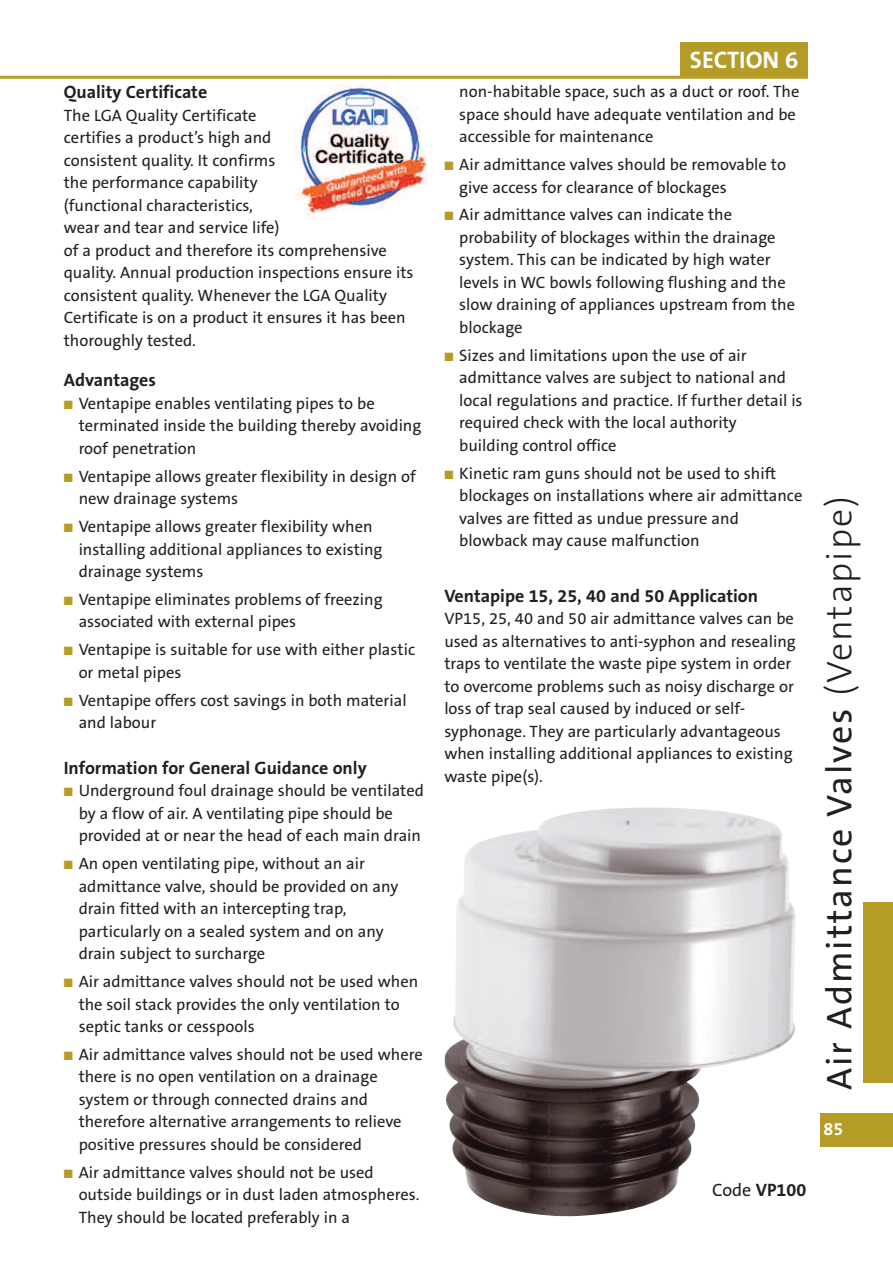
<style>
.page{position:relative;width:893px;height:1263px;background:#fff}
.page>*{position:absolute;margin:0;border:0;box-sizing:border-box;transform-origin:0 0}
.t1{font:36px "The Sans B5 Plain";letter-spacing:.055em;color:#231f20}
.t2{font:700 24px "The Sans B7";color:#fff}
.t3{font:700 18px "The Sans B7";color:#231f20}
.t4{font:700 18px "The Sans B7";color:#fff}
.t5{font:16.5px/22.5px "The Sans B5 Plain";color:#231f20}
.s1{color:#b59c26}
.s2{font-family:"The Sans B3";font-weight:300}
.s3{font-family:"The Sans B5 Plain";font-weight:400}
</style>
<div class="page">
<img style="left:444px;top:807px;width:352px;height:409px">
<hr style="left:0;top:76px;width:808px;height:3px;background:#b59c26">
<div style="left:680px;top:43px;width:128px;height:33px;background:#b59c26"></div>
<div style="left:821px;top:1113px;width:72px;height:34px;background:#b59c26"></div>
<div style="left:863px;top:902px;width:30px;height:180px;background:#b59c26"></div>
<img style="left:293px;top:84px;width:135px;height:134px">
<p class="t3" style="left:64px;top:83px;width:145px">Quality Certificate</p>
<p class="t5" style="left:64px;top:105px;width:351px">The LGA Quality Certificate<br>certifies a product’s high and<br>consistent quality. It confirms<br>the performance capability<br>(functional characteristics,<br>wear and tear and service life)<br>of a product and therefore its comprehensive quality. Annual production inspections ensure its consistent quality. Whenever the LGA Quality Certificate is on a product it ensures it has been thoroughly tested.</p>
<p class="t3" style="left:64px;top:371px;width:94px">Advantages</p>
<p class="t5" style="left:79px;top:393px;width:344px;text-indent:-15px"><span class="s1">■</span> Ventapipe enables ventilating pipes to be terminated inside the building thereby avoiding roof penetration</p>
<p class="t5" style="left:79px;top:465px;width:339px;text-indent:-15px"><span class="s1">■</span> Ventapipe allows greater flexibility in design of new drainage systems</p>
<p class="t5" style="left:79px;top:516px;width:305px;text-indent:-15px"><span class="s1">■</span> Ventapipe allows greater flexibility when installing additional appliances to existing drainage systems</p>
<p class="t5" style="left:79px;top:589px;width:305px;text-indent:-15px"><span class="s1">■</span> Ventapipe eliminates problems of freezing associated with external pipes</p>
<p class="t5" style="left:79px;top:639px;width:338px;text-indent:-15px"><span class="s1">■</span> Ventapipe is suitable for use with either plastic or metal pipes</p>
<p class="t5" style="left:79px;top:689px;width:329px;text-indent:-15px"><span class="s1">■</span> Ventapipe offers cost savings in both material and labour</p>
<p class="t3" style="left:64px;top:758px;width:304px">Information for General Guidance only</p>
<p class="t5" style="left:79px;top:780px;width:347px;text-indent:-15px"><span class="s1">■</span> Underground foul drainage should be ventilated by a flow of air. A ventilating pipe should be provided at or near the head of each main drain</p>
<p class="t5" style="left:79px;top:853px;width:321px;text-indent:-15px"><span class="s1">■</span> An open ventilating pipe, without an air admittance valve, should be provided on any drain fitted with an intercepting trap, particularly on a sealed system and on any drain subject to surcharge</p>
<p class="t5" style="left:79px;top:971px;width:341px;text-indent:-15px"><span class="s1">■</span> Air admittance valves should not be used when the soil stack provides the only ventilation to septic tanks or cesspools</p>
<p class="t5" style="left:79px;top:1043px;width:346px;text-indent:-15px"><span class="s1">■</span> Air admittance valves should not be used where there is no open ventilation on a drainage system or through connected drains and therefore alternative arrangements to relieve positive pressures should be considered</p>
<p class="t5" style="left:79px;top:1161px;width:342px;text-indent:-15px"><span class="s1">■</span> Air admittance valves should not be used outside buildings or in dust laden atmospheres.<br>They should be located preferably in a</p>
<h2 class="t2" style="left:690px;top:47px;width:110px">SECTION 6</h2>
<p class="t5" style="left:459px;top:81px;width:342px">non-habitable space, such as a duct or roof. The space should have adequate ventilation and be accessible for maintenance</p>
<p class="t5" style="left:459px;top:154px;width:328px;text-indent:-15px"><span class="s1">■</span> Air admittance valves should be removable to give access for clearance of blockages</p>
<p class="t5" style="left:459px;top:204px;width:337px;text-indent:-15px"><span class="s1">■</span> Air admittance valves can indicate the probability of blockages within the drainage system. This can be indicated by high water levels in WC bowls following flushing and the slow draining of appliances upstream from the blockage</p>
<p class="t5" style="left:459px;top:344px;width:345px;text-indent:-15px"><span class="s1">■</span> Sizes and limitations upon the use of air admittance valves are subject to national and local regulations and practice. If further detail is required check with the local authority<br>building control office</p>
<p class="t5" style="left:459px;top:462px;width:345px;text-indent:-15px"><span class="s1">■</span> Kinetic ram guns should not be used to shift blockages on installations where air admittance valves are fitted as undue pressure and blowback may cause malfunction</p>
<p class="t3" style="left:444px;top:586px;width:315px">Ventapipe 15, 25, 40 and 50 Application</p>
<p class="t5" style="left:444px;top:608px;width:353px">VP15, 25, 40 and 50 air admittance valves can be used as alternatives to anti-syphon and resealing traps to ventilate the waste pipe system in order to overcome problems such as noisy discharge or loss of trap seal caused by induced or self&shy;syphonage. They are particularly advantageous when installing additional appliances to existing waste pipe(s).</p>
<h1 class="t1" style="left:821px;top:1090px;width:595px;rotate:-90deg">Air Admittance Valves <span class="s2">(Ventapipe)</span></h1>
<p class="t4" style="left:823px;top:1119px;width:21px">85</p>
<p class="t3" style="left:712px;top:1181px;width:95px"><span class="s3">Code</span> VP100</p>
</div>
